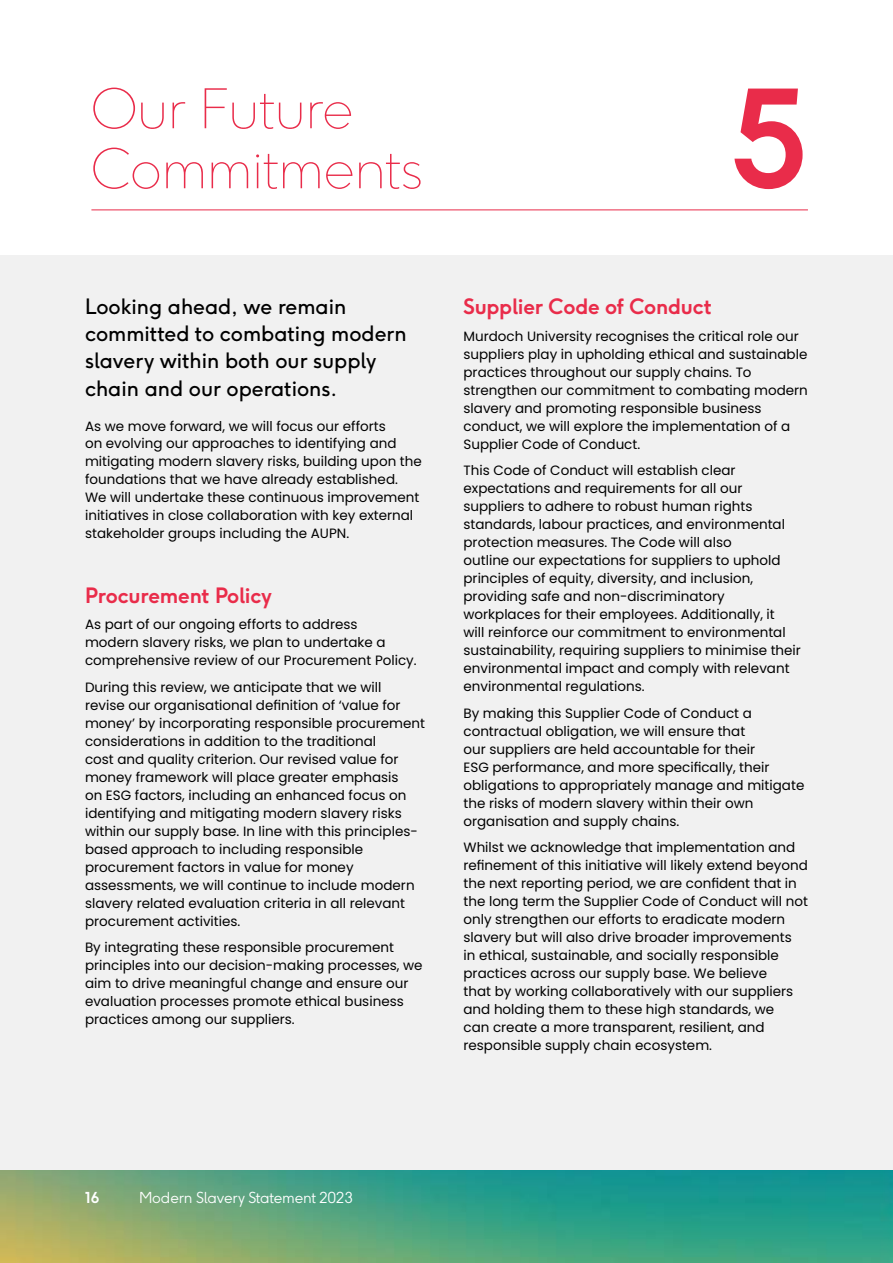
<style>
.page{position:relative;width:893px;height:1263px;background:#fff}
.page>*{position:absolute;margin:0;border:0;box-sizing:border-box;transform-origin:0 0}
.t1{font:700 133.5px "F37 Ginger";color:#e92c4a}
.t2{font:100 54px/60px "F37 Ginger";color:#e92c4a}
.t3{font:21px/27px "F37 Ginger";color:#000}
.t4{font:700 21px "F37 Ginger";letter-spacing:-.01em;color:#e92c4a}
.t5{font:300 15px "F37 Ginger";letter-spacing:-.01em;color:#fff}
.t6{font:700 15px "F37 Ginger";color:#fff}
.t7{font:13.5px/18px "Poppins";color:#000}
</style>
<div class="page">
<img style="left:0;top:1169px;width:893px;height:94px">
<div style="left:0;top:255px;width:893px;height:914px;background:#f1f1f1"></div>
<hr style="left:91px;top:209px;width:717px;height:1px;background:#e92c4a">
<h2 class="t2" style="left:91px;top:79px;width:333px">Our Future<br>Commitments</h2>
<h1 class="t1" style="left:728px;top:53px;width:81px">5</h1>
<h3 class="t3" style="left:85px;top:293px;width:323px">Looking ahead, we remain committed to combating modern slavery within both our supply chain and our operations.</h3>
<p class="t7" style="left:85px;top:417px;width:338px">As we move forward, we will focus our efforts<br>on evolving our approaches to identifying and mitigating modern slavery risks, building upon the foundations that we have already established.<br>We will undertake these continuous improvement initiatives in close collaboration with key external stakeholder groups including the AUPN.</p>
<h3 class="t4" style="left:85px;top:582px;width:188px">Procurement Policy</h3>
<p class="t7" style="left:85px;top:616px;width:333px">As part of our ongoing efforts to address<br>modern slavery risks, we plan to undertake a comprehensive review of our Procurement Policy.</p>
<p class="t7" style="left:85px;top:678px;width:341px">During this review, we anticipate that we will<br>revise our organisational definition of ‘value for money’ by incorporating responsible procurement considerations in addition to the traditional<br>cost and quality criterion. Our revised value for money framework will place greater emphasis<br>on ESG factors, including an enhanced focus on identifying and mitigating modern slavery risks within our supply base. In line with this principles&shy;based approach to including responsible procurement factors in value for money assessments, we will continue to include modern slavery related evaluation criteria in all relevant procurement activities.</p>
<p class="t7" style="left:85px;top:939px;width:339px">By integrating these responsible procurement principles into our decision-making processes, we aim to drive meaningful change and ensure our evaluation processes promote ethical business practices among our suppliers.</p>
<h3 class="t4" style="left:463px;top:293px;width:250px">Supplier Code of Conduct</h3>
<p class="t7" style="left:463px;top:327px;width:346px">Murdoch University recognises the critical role our suppliers play in upholding ethical and sustainable practices throughout our supply chains. To strengthen our commitment to combating modern slavery and promoting responsible business conduct, we will explore the implementation of a Supplier Code of Conduct.</p>
<p class="t7" style="left:463px;top:462px;width:339px">This Code of Conduct will establish clear expectations and requirements for all our suppliers to adhere to robust human rights standards, labour practices, and environmental protection measures. The Code will also<br>outline our expectations for suppliers to uphold principles of equity, diversity, and inclusion, providing safe and non-discriminatory workplaces for their employees. Additionally, it<br>will reinforce our commitment to environmental sustainability, requiring suppliers to minimise their environmental impact and comply with relevant environmental regulations.</p>
<p class="t7" style="left:463px;top:704px;width:342px">By making this Supplier Code of Conduct a contractual obligation, we will ensure that<br>our suppliers are held accountable for their<br>ESG performance, and more specifically, their obligations to appropriately manage and mitigate the risks of modern slavery within their own organisation and supply chains.</p>
<p class="t7" style="left:463px;top:839px;width:346px">Whilst we acknowledge that implementation and refinement of this initiative will likely extend beyond the next reporting period, we are confident that in the long term the Supplier Code of Conduct will not only strengthen our efforts to eradicate modern slavery but will also drive broader improvements<br>in ethical, sustainable, and socially responsible practices across our supply base. We believe<br>that by working collaboratively with our suppliers and holding them to these high standards, we<br>can create a more transparent, resilient, and responsible supply chain ecosystem.</p>
<p class="t6" style="left:85px;top:1187px;width:16px">16</p>
<p class="t5" style="left:139px;top:1188px;width:215px">Modern Slavery Statement 2023</p>
</div>
